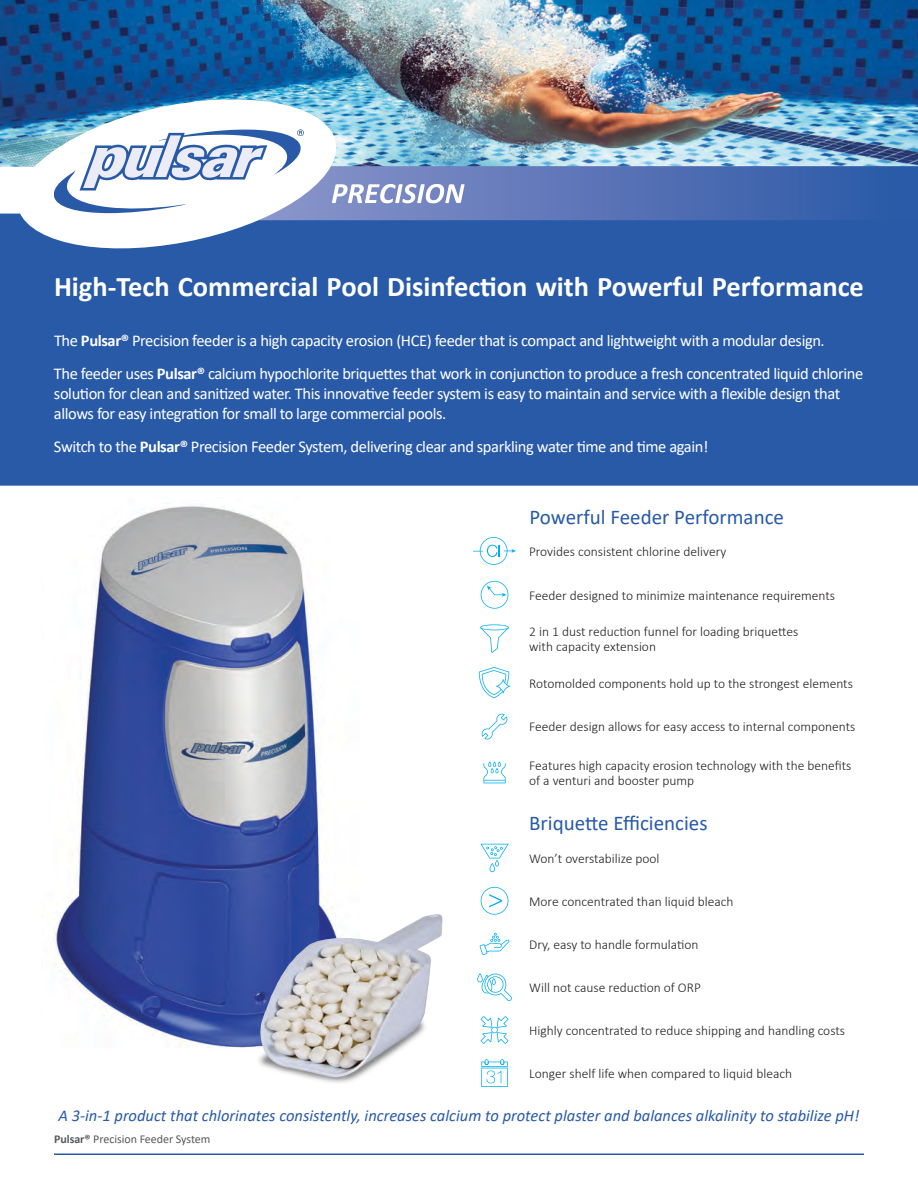
<style>
.page{position:relative;width:918px;height:1188px;background:#fff}
.page>*{position:absolute;margin:0;border:0;box-sizing:border-box;transform-origin:0 0}
.t1{font:700 28.5px "Calibri";color:#fff}
.t2{font:21px "Calibri";color:#285aa8}
.intro_text-1a{font:16.5px/19.8px "Calibri";letter-spacing:-.025em;color:#fff}
.t3{font:italic 16.5px "Calibri";color:#285aa8}
.t4{font:300 13.5px/15px "Calibri";color:#231f20}
.t5{font:12px "Calibri";letter-spacing:-.005em;color:#58595b}
.s1{font-weight:700}
</style>
<div class="page">
<svg style="left:473px;top:537px;width:43px;height:28px"></svg>
<svg style="left:481px;top:581px;width:27px;height:28px"></svg>
<svg style="left:480px;top:624px;width:29px;height:29px"></svg>
<svg style="left:479px;top:667px;width:31px;height:31px"></svg>
<svg style="left:482px;top:714px;width:26px;height:25px"></svg>
<div style="left:0;top:214px;width:918px;height:272px;background:#285aa8"></div>
<hr style="left:54px;top:1154px;width:810px;height:1px;background:#285aa8">
<svg style="left:480px;top:844px;width:29px;height:28px"></svg>
<svg style="left:481px;top:1059px;width:27px;height:28px"></svg>
<svg style="left:481px;top:887px;width:27px;height:28px"></svg>
<svg style="left:477px;top:973px;width:35px;height:28px"></svg>
<svg style="left:480px;top:933px;width:30px;height:22px"></svg>
<svg style="left:481px;top:1016px;width:28px;height:28px"></svg>
<svg style="left:483px;top:762px;width:23px;height:21px"></svg>
<img style="left:0;top:0;width:918px;height:166px">
<img style="left:53px;top:505px;width:274px;height:543px">
<img style="left:234px;top:913px;width:209px;height:170px">
<svg style="left:13px;top:89px;width:327px;height:170px"></svg>
<img style="left:54px;top:130px;width:864px;height:90px">
<p class="t1" style="left:54px;top:266px;width:811px">High-Tech Commercial Pool Disinfection with Powerful Performance</p>
<p class="intro_text-1a" style="left:54px;top:330px;width:772px">The <span class="s1">Pulsar®</span> Precision feeder is a high capacity erosion (HCE) feeder that is compact and lightweight with a modular design.</p>
<p class="intro_text-1a" style="left:54px;top:363px;width:811px">The feeder uses <span class="s1">Pulsar®</span> calcium hypochlorite briquettes that work in conjunction to produce a fresh concentrated liquid chlorine solution for clean and sanitized water. This innovative feeder system is easy to maintain and service with a flexible design that allows for easy integration for small to large commercial pools.</p>
<p class="intro_text-1a" style="left:54px;top:436px;width:656px">Switch to the <span class="s1">Pulsar®</span> Precision Feeder System, delivering clear and sparkling water time and time again!</p>
<p class="t2" style="left:529px;top:502px;width:256px">Powerful Feeder Performance</p>
<p class="t4" style="left:529px;top:544px;width:199px">Provides consistent chlorine delivery</p>
<p class="t4" style="left:529px;top:588px;width:307px">Feeder designed to minimize maintenance requirements</p>
<p class="t4" style="left:529px;top:624px;width:271px">2 in 1 dust reduction funnel for loading briquettes with capacity extension</p>
<p class="t4" style="left:529px;top:675px;width:325px">Rotomolded components hold up to the strongest elements</p>
<p class="t4" style="left:529px;top:719px;width:328px">Feeder design allows for easy access to internal components</p>
<p class="t4" style="left:529px;top:758px;width:324px">Features high capacity erosion technology with the benefits of a venturi and booster pump</p>
<p class="t2" style="left:529px;top:808px;width:180px">Briquette Efficiencies</p>
<p class="t4" style="left:529px;top:851px;width:132px">Won’t overstabilize pool</p>
<p class="t4" style="left:529px;top:894px;width:206px">More concentrated than liquid bleach</p>
<p class="t4" style="left:529px;top:937px;width:171px">Dry, easy to handle formulation</p>
<p class="t4" style="left:529px;top:980px;width:173px">Will not cause reduction of ORP</p>
<p class="t4" style="left:529px;top:1023px;width:317px">Highly concentrated to reduce shipping and handling costs</p>
<p class="t4" style="left:529px;top:1066px;width:264px">Longer shelf life when compared to liquid bleach</p>
<p class="t3" style="left:58px;top:1104px;width:803px">A 3-in-1 product that chlorinates consistently, increases calcium to protect plaster and balances alkalinity to stabilize pH!</p>
<p class="t5" style="left:54px;top:1131px;width:158px"><span class="s1">Pulsar®</span> Precision Feeder System</p>
</div>
